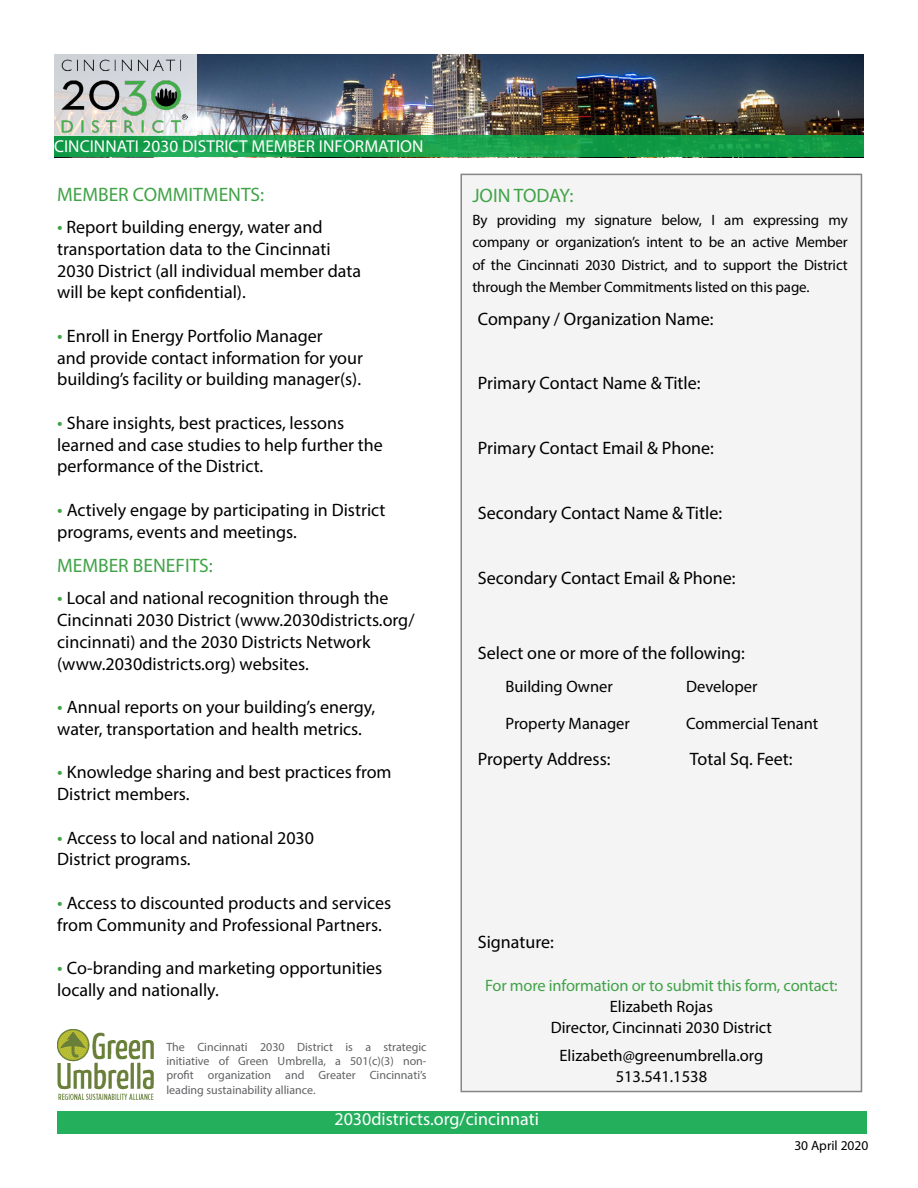
<style>
.page{position:relative;width:918px;height:1188px;background:#fff}
.page>*{position:absolute;margin:0;border:0;box-sizing:border-box;transform-origin:0 0}
.t1{font:19.5px "Myriad Pro";color:#41a347}
.t2{font:18px/21.8px "Myriad Pro";color:#000}
.t3{font:18px "Myriad Pro";color:#fff}
.t4{font:17.25px "Myriad Pro";letter-spacing:.005em;color:#fff}
.t5{font:16.5px/21.6px "Myriad Pro";color:#000;text-align:center}
.t6{font:16.5px "Myriad Pro";letter-spacing:-.01em;color:#41a347}
.t7{font:15px/22.5px "Myriad Pro";letter-spacing:-.01em;color:#000;text-align:justify}
.t8{font:13.5px "Myriad Pro";color:#000}
.t9{font:12px/14.4px "Myriad Pro";color:#616264;text-align:justify}
.s1{font-size:19.5px;color:#41a347}
</style>
<div class="page">
<div style="left:57px;top:1111px;width:810px;height:23px;background:#24af5d"></div>
<div style="left:460px;top:174px;width:402px;height:918px;background:#f4f4f5;border:2px solid #848688"></div>
<img style="left:57px;top:1029px;width:96px;height:71px">
<img style="left:196px;top:54px;width:668px;height:81px">
<svg style="left:54px;top:135px;width:810px;height:22px;fill:#149d48"></svg>
<svg style="left:54px;top:54px;width:142px;height:81px;fill:#d5d6da"></svg>
<img style="left:61px;top:60px;width:126px;height:72px">
<p class="t4" style="left:54px;top:135px;width:371px">CINCINNATI 2030 DISTRICT MEMBER INFORMATION</p>
<p class="t1" style="left:57px;top:182px;width:209px">MEMBER COMMITMENTS:</p>
<p class="t2" style="left:57px;top:216px;width:306px"><span class="s1">•</span> Report building energy, water and transportation data to the Cincinnati 2030 District (all individual member data will be kept confidential).</p>
<p class="t2" style="left:57px;top:325px;width:307px"><span class="s1">•</span> Enroll in Energy Portfolio Manager<br>and provide contact information for your building’s facility or building manager(s).</p>
<p class="t2" style="left:57px;top:412px;width:327px"><span class="s1">•</span> Share insights, best practices, lessons learned and case studies to help further the performance of the District.</p>
<p class="t2" style="left:57px;top:499px;width:330px"><span class="s1">•</span> Actively engage by participating in District programs, events and meetings.</p>
<p class="t1" style="left:57px;top:553px;width:157px">MEMBER BENEFITS:</p>
<p class="t2" style="left:57px;top:587px;width:359px"><span class="s1">•</span> Local and national recognition through the Cincinnati 2030 District (www.2030districts.org/ cincinnati) and the 2030 Districts Network (www.2030districts.org) websites.</p>
<p class="t2" style="left:57px;top:696px;width:320px"><span class="s1">•</span> Annual reports on your building’s energy, water, transportation and health metrics.</p>
<p class="t2" style="left:57px;top:761px;width:336px"><span class="s1">•</span> Knowledge sharing and best practices from<br>District members.</p>
<p class="t2" style="left:57px;top:826px;width:258px"><span class="s1">•</span> Access to local and national 2030<br>District programs.</p>
<p class="t2" style="left:57px;top:892px;width:336px"><span class="s1">•</span> Access to discounted products and services from Community and Professional Partners.</p>
<p class="t2" style="left:57px;top:957px;width:327px"><span class="s1">•</span> Co-branding and marketing opportunities locally and nationally.</p>
<p class="t9" style="left:166px;top:1039px;width:262px">The Cincinnati 2030 District is a strategic initiative of Green Umbrella, a 501(c)(3) non&shy;profit organization and Greater Cincinnati’s leading sustainability alliance.</p>
<p class="t1" style="left:472px;top:184px;width:103px">JOIN TODAY:</p>
<p class="t7" style="left:472px;top:208px;width:377px">By providing my signature below, I am expressing my company or organization’s intent to be an active Member of the Cincinnati 2030 District, and to support the District through the Member Commitments listed on this page.</p>
<p class="t2" style="left:478px;top:307px;width:237px">Company / Organization Name:</p>
<p class="t2" style="left:478px;top:372px;width:224px">Primary Contact Name &amp; Title:</p>
<p class="t2" style="left:478px;top:437px;width:238px">Primary Contact Email &amp; Phone:</p>
<p class="t2" style="left:478px;top:502px;width:246px">Secondary Contact Name &amp; Title:</p>
<p class="t2" style="left:478px;top:567px;width:259px">Secondary Contact Email &amp; Phone:</p>
<p class="t2" style="left:478px;top:641px;width:269px">Select one or more of the following:</p>
<p class="t5" style="left:506px;top:675px;width:109px">Building Owner</p>
<p class="t5" style="left:506px;top:713px;width:126px">Property Manager</p>
<p class="t5" style="left:686px;top:675px;width:73px">Developer</p>
<p class="t5" style="left:686px;top:713px;width:134px">Commercial Tenant</p>
<p class="t2" style="left:478px;top:748px;width:134px">Property Address:</p>
<p class="t2" style="left:690px;top:748px;width:104px">Total Sq. Feet:</p>
<p class="t2" style="left:478px;top:931px;width:77px">Signature:</p>
<p class="t6" style="left:485px;top:975px;width:354px">For more information or to submit this form, contact:</p>
<p class="t5" style="left:551px;top:995px;width:223px">Elizabeth Rojas<br>Director, Cincinnati 2030 District</p>
<p class="t5" style="left:560px;top:1045px;width:205px;line-height:21px">Elizabeth@greenumbrella.org<br>513.541.1538</p>
<p class="t3" style="left:334px;top:1108px;width:206px">2030districts.org/cincinnati</p>
<p class="t8" style="left:794px;top:1138px;width:75px">30 April 2020</p>
</div>
